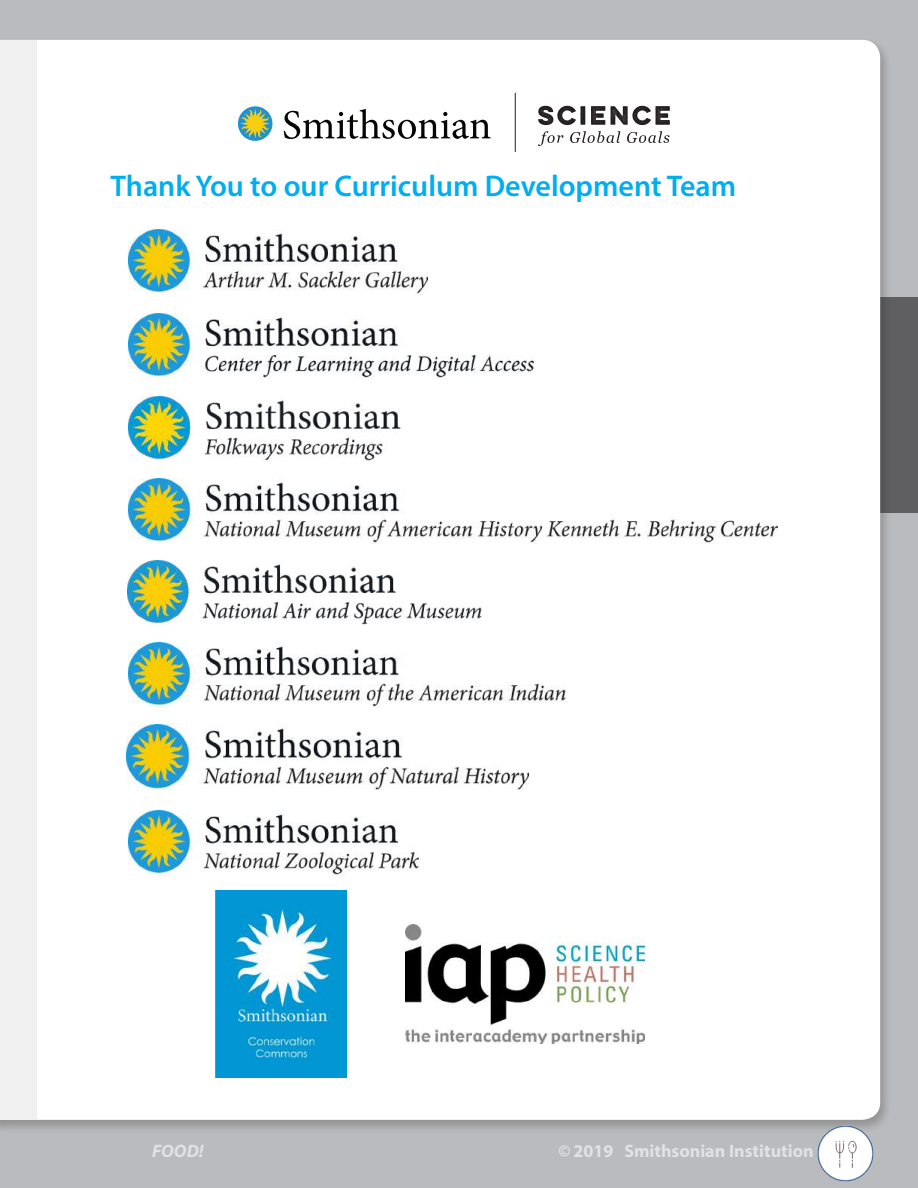
<style>
.page{position:relative;width:918px;height:1188px;background:#babbbe}
.page>*{position:absolute;margin:0;border:0;box-sizing:border-box;transform-origin:0 0}
.t1{font:600 30px "Myriad Pro";color:#00aeef}
.t2{font:700 18px "Myriad Pro";color:#e1e2e4}
.t3{font:italic 700 18px "Myriad Pro";color:#e1e2e4}
.s1{font-style:italic}
</style>
<div class="page">
<div style="left:873px;top:297px;width:45px;height:216px;background:#5f5f62"></div>
<div style="left:0;top:37px;width:892px;height:1097px;background:#231f20;opacity:.25"></div>
<div style="left:36px;top:40px;width:844px;height:1080px;background:#fff"></div>
<div style="left:0;top:40px;width:36px;height:1080px;background:#f0f0f1"></div>
<img style="left:797px;top:1120px;width:90px;height:62px">
<img style="left:406px;top:924px;width:239px;height:120px">
<img style="left:127px;top:724px;width:402px;height:65px">
<img style="left:128px;top:811px;width:290px;height:65px">
<img style="left:128px;top:479px;width:649px;height:65px">
<img style="left:128px;top:642px;width:437px;height:65px">
<img style="left:128px;top:313px;width:405px;height:66px">
<img style="left:128px;top:230px;width:299px;height:65px">
<img style="left:216px;top:891px;width:131px;height:187px">
<img style="left:128px;top:561px;width:353px;height:64px">
<img style="left:129px;top:397px;width:272px;height:64px">
<hr style="left:515px;top:93px;width:1px;height:59px;background:#231f20">
<svg style="left:538px;top:106px;width:47px;height:19px"></svg>
<svg style="left:591px;top:106px;width:79px;height:19px"></svg>
<svg style="left:284px;top:109px;width:206px;height:30px"></svg>
<svg style="left:238px;top:106px;width:34px;height:35px"></svg>
<svg style="left:240px;top:109px;width:30px;height:29px"></svg>
<svg style="left:538px;top:131px;width:25px;height:15px"></svg>
<svg style="left:570px;top:131px;width:50px;height:12px"></svg>
<svg style="left:627px;top:131px;width:43px;height:12px"></svg>
<p class="t1" style="left:110px;top:167px;width:627px">Thank You to our Curriculum Development Team</p>
<p class="t3" style="left:152px;top:1139px;width:53px">FOOD!</p>
<p class="t2" style="left:558px;top:1139px;width:257px"><span class="s1">©</span> 2019 Smithsonian Institution</p>
</div>
